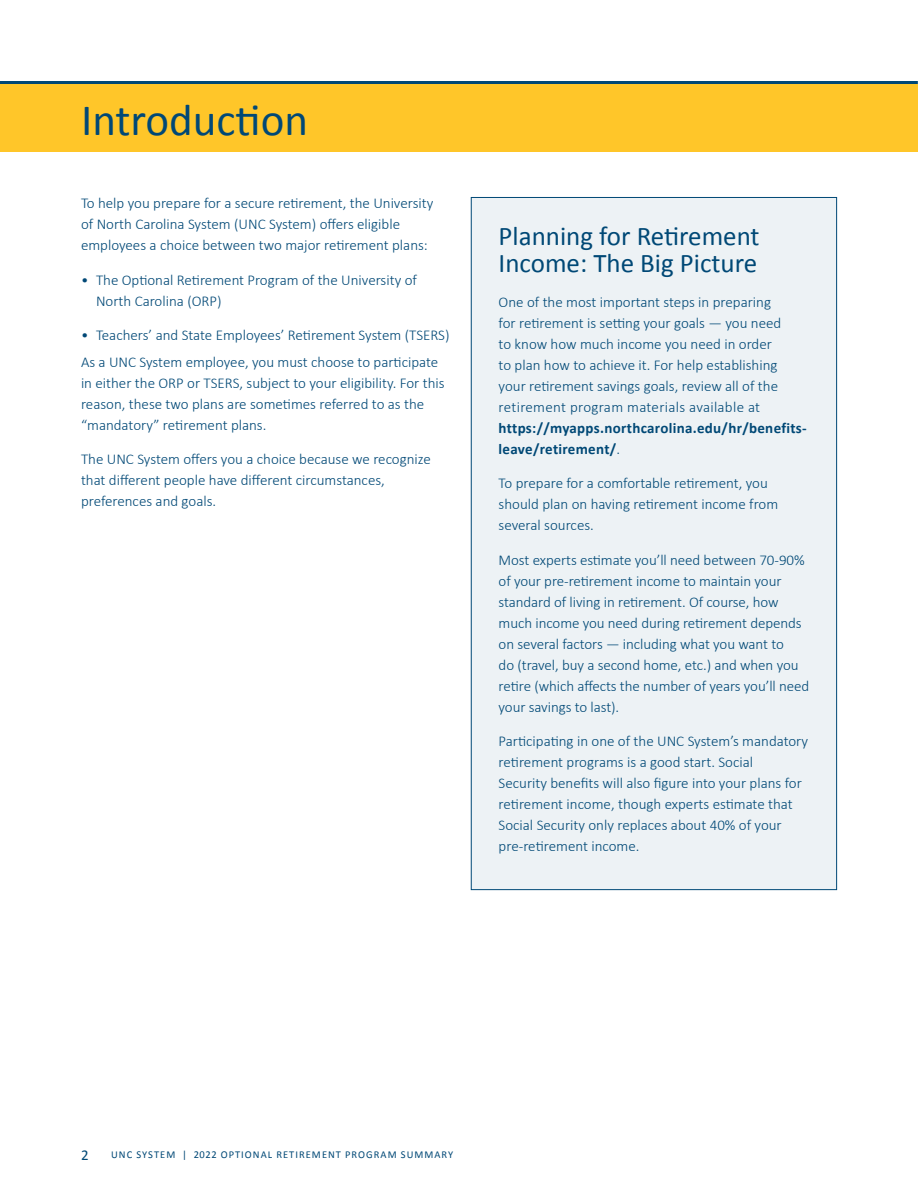
<style>
.page{position:relative;width:918px;height:1188px;background:#fff}
.page>*{position:absolute;margin:0;border:0;box-sizing:border-box;transform-origin:0 0}
.t1{font:45px "Calibri";color:#004876}
.t2{font:27px/27px "Calibri";color:#004876}
.t3{font:300 15px/21px "Calibri";color:#004876}
.t4{font:700 15px/21px "Calibri";letter-spacing:.02em;color:#004876}
.t5{font:15px "Calibri";color:#004876}
.t6{font:10.5px "Calibri";letter-spacing:.1em;color:#004876}
.s1{font-weight:300}
</style>
<div class="page">
<div style="left:471px;top:197px;width:366px;height:693px;background:#edf2f5"></div>
<div style="left:0;top:85px;width:918px;height:67px;background:#ffc629"></div>
<hr style="left:0;top:81px;width:918px;height:3px;background:#004876">
<h1 class="t1" style="left:81px;top:88px;width:229px">Introduction</h1>
<p class="t3" style="left:81px;top:193px;width:354px">To help you prepare for a secure retirement, the University of North Carolina System (UNC System) offers eligible employees a choice between two major retirement plans:</p>
<p class="t3" style="left:96px;top:269px;width:323px;text-indent:-15px">• The Optional Retirement Program of the University of<br>North Carolina (ORP)</p>
<p class="t3" style="left:81px;top:322px;width:370px;line-height:26.4px">• Teachers’ and State Employees’ Retirement System (TSERS)<br>As a UNC System employee, you must choose to participate</p>
<p class="t3" style="left:81px;top:372px;width:365px">in either the ORP or TSERS, subject to your eligibility. For this reason, these two plans are sometimes referred to as the “mandatory” retirement plans.</p>
<p class="t3" style="left:81px;top:449px;width:351px">The UNC System offers you a choice because we recognize that different people have different circumstances, preferences and goals.</p>
<h2 class="t2" style="left:499px;top:222px;width:263px">Planning for Retirement<br>Income: The Big Picture</h2>
<p class="t3" style="left:499px;top:291px;width:284px">One of the most important steps in preparing for retirement is setting your goals — you need to know how much income you need in order to plan how to achieve it. For help establishing your retirement savings goals, review all of the retirement program materials available at</p>
<p class="t4" style="left:499px;top:417px;width:310px">https://myapps.northcarolina.edu/hr/benefits&shy;leave/retirement/<span class="s1">.</span></p>
<p class="t3" style="left:499px;top:472px;width:281px">To prepare for a comfortable retirement, you should plan on having retirement income from several sources.</p>
<p class="t3" style="left:499px;top:549px;width:312px">Most experts estimate you’ll need between 70‑90% of your pre-retirement income to maintain your standard of living in retirement. Of course, how much income you need during retirement depends on several factors — including what you want to<br>do (travel, buy a second home, etc.) and when you retire (which affects the number of years you’ll need your savings to last).</p>
<p class="t3" style="left:499px;top:730px;width:311px">Participating in one of the UNC System’s mandatory retirement programs is a good start. Social<br>Security benefits will also figure into your plans for retirement income, though experts estimate that Social Security only replaces about 40% of your pre-retirement income.</p>
<p class="t5" style="left:81px;top:1144px;width:9px">2</p>
<p class="t6" style="left:111px;top:1147px;width:344px">UNC SYSTEM | 2022 OPTIONAL RETIREMENT PROGRAM SUMMARY</p>
</div>
